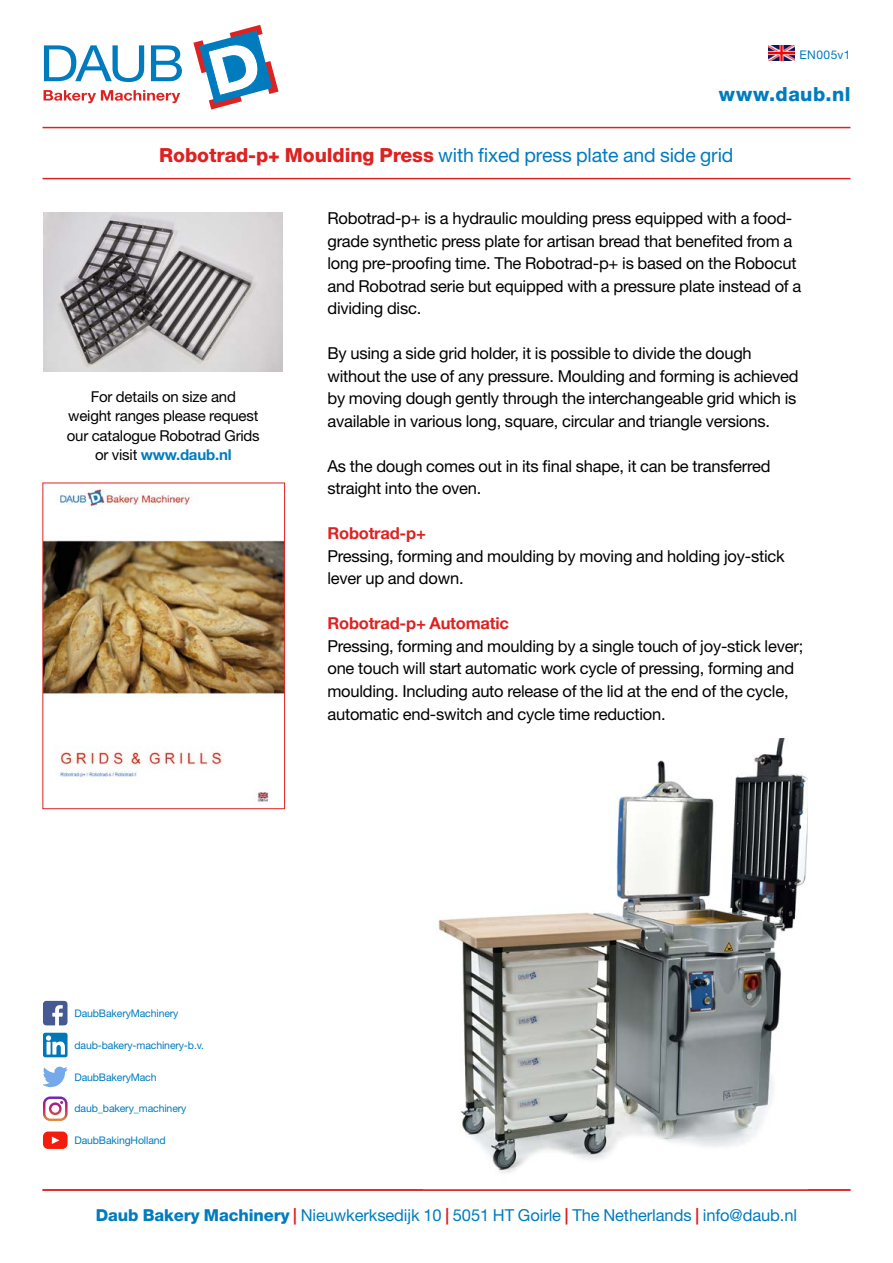
<style>
.page{position:relative;width:893px;height:1263px;background:#fff}
.page>*{position:absolute;margin:0;border:0;box-sizing:border-box;transform-origin:0 0}
.t1{font:19.5px "Helvetica Neue LT Std";letter-spacing:-.005em;color:#007cbe}
.t2{font:800 19.5px "Helvetica Neue LT Std";letter-spacing:.02em;color:#007cbe}
.t3{font:16.5px/22.5px "Helvetica Neue LT Std";letter-spacing:-.015em;color:#000}
.t4{font:16.5px "Helvetica Neue LT Std";letter-spacing:-.005em;color:#007cbe}
.t5{font:700 16.5px "Helvetica Neue LT Std";letter-spacing:-.015em;color:#dd2322}
.t6{font:15px/19.5px "Helvetica Neue LT Std";letter-spacing:-.015em;color:#000;text-align:center}
.t7{font:12px "Helvetica Neue LT Std";letter-spacing:.03em;color:#007cbe}
.t8{font:10.5px "Helvetica Neue LT Std";letter-spacing:-.015em;color:#007cbe}
.s1{font-weight:800;color:#dd2322}
.s2{font-weight:700;color:#007cbe}
.s3{font-weight:800}
.s4{font-weight:700;color:#dd2322}
</style>
<div class="page">
<img style="left:43px;top:213px;width:239px;height:159px">
<img style="left:438px;top:738px;width:370px;height:435px">
<svg style="left:43px;top:1001px;width:25px;height:24px"></svg>
<svg style="left:43px;top:1033px;width:25px;height:24px"></svg>
<svg style="left:43px;top:1067px;width:25px;height:20px"></svg>
<svg style="left:43px;top:1131px;width:25px;height:18px"></svg>
<svg style="left:43px;top:1096px;width:25px;height:25px"></svg>
<svg style="left:193px;top:25px;width:86px;height:85px"></svg>
<svg style="left:44px;top:45px;width:138px;height:37px"></svg>
<svg style="left:44px;top:90px;width:136px;height:13px"></svg>
<hr style="left:43px;top:1189px;width:807px;height:2px;background:#dd2322">
<hr style="left:43px;top:127px;width:807px;height:1px;background:#dd2322">
<hr style="left:43px;top:178px;width:807px;height:1px;background:#dd2322">
<img style="left:42px;top:482px;width:243px;height:327px">
<img style="left:769px;top:45px;width:25px;height:16px">
<p class="t7" style="left:799px;top:47px;width:52px">EN005v1</p>
<p class="t2" style="left:719px;top:82px;width:133px">www.daub.nl</p>
<p class="t1" style="left:159px;top:143px;width:576px"><span class="s1">Robotrad-p+ Moulding Press</span> with fixed press plate and side grid</p>
<p class="t6" style="left:67px;top:386px;width:194px">For details on size and<br>weight ranges please request our catalogue Robotrad Grids or visit <span class="s2">www.daub.nl</span></p>
<p class="t3" style="left:327px;top:207px;width:475px">Robotrad-p+ is a hydraulic moulding press equipped with a food&shy;grade synthetic press plate for artisan bread that benefited from a long pre-proofing time. The Robotrad-p+ is based on the Robocut and Robotrad serie but equipped with a pressure plate instead of a dividing disc.</p>
<p class="t3" style="left:327px;top:342px;width:473px">By using a side grid holder, it is possible to divide the dough without the use of any pressure. Moulding and forming is achieved by moving dough gently through the interchangeable grid which is available in various long, square, circular and triangle versions.</p>
<p class="t3" style="left:327px;top:455px;width:444px">As the dough comes out in its final shape, it can be transferred straight into the oven.</p>
<p class="t5" style="left:327px;top:523px;width:100px">Robotrad-p+</p>
<p class="t3" style="left:327px;top:545px;width:459px">Pressing, forming and moulding by moving and holding joy-stick lever up and down.</p>
<p class="t5" style="left:327px;top:613px;width:183px">Robotrad-p+ Automatic</p>
<p class="t3" style="left:327px;top:635px;width:477px">Pressing, forming and moulding by a single touch of joy-stick lever; one touch will start automatic work cycle of pressing, forming and moulding. Including auto release of the lid at the end of the cycle, automatic end-switch and cycle time reduction.</p>
<p class="t8" style="left:74px;top:1007px;width:106px">DaubBakeryMachinery</p>
<p class="t8" style="left:74px;top:1039px;width:131px">daub-bakery-machinery-b.v.</p>
<p class="t8" style="left:74px;top:1071px;width:84px">DaubBakeryMach</p>
<p class="t8" style="left:74px;top:1102px;width:114px">daub_bakery_machinery</p>
<p class="t8" style="left:74px;top:1134px;width:93px">DaubBakingHolland</p>
<p class="t4" style="left:96px;top:1205px;width:703px"><span class="s3">Daub Bakery Machinery</span> <span class="s4">|</span> Nieuwkerksedijk 10 <span class="s4">|</span> 5051 HT Goirle <span class="s4">|</span> The Netherlands <span class="s4">|</span> info@daub.nl</p>
</div>
